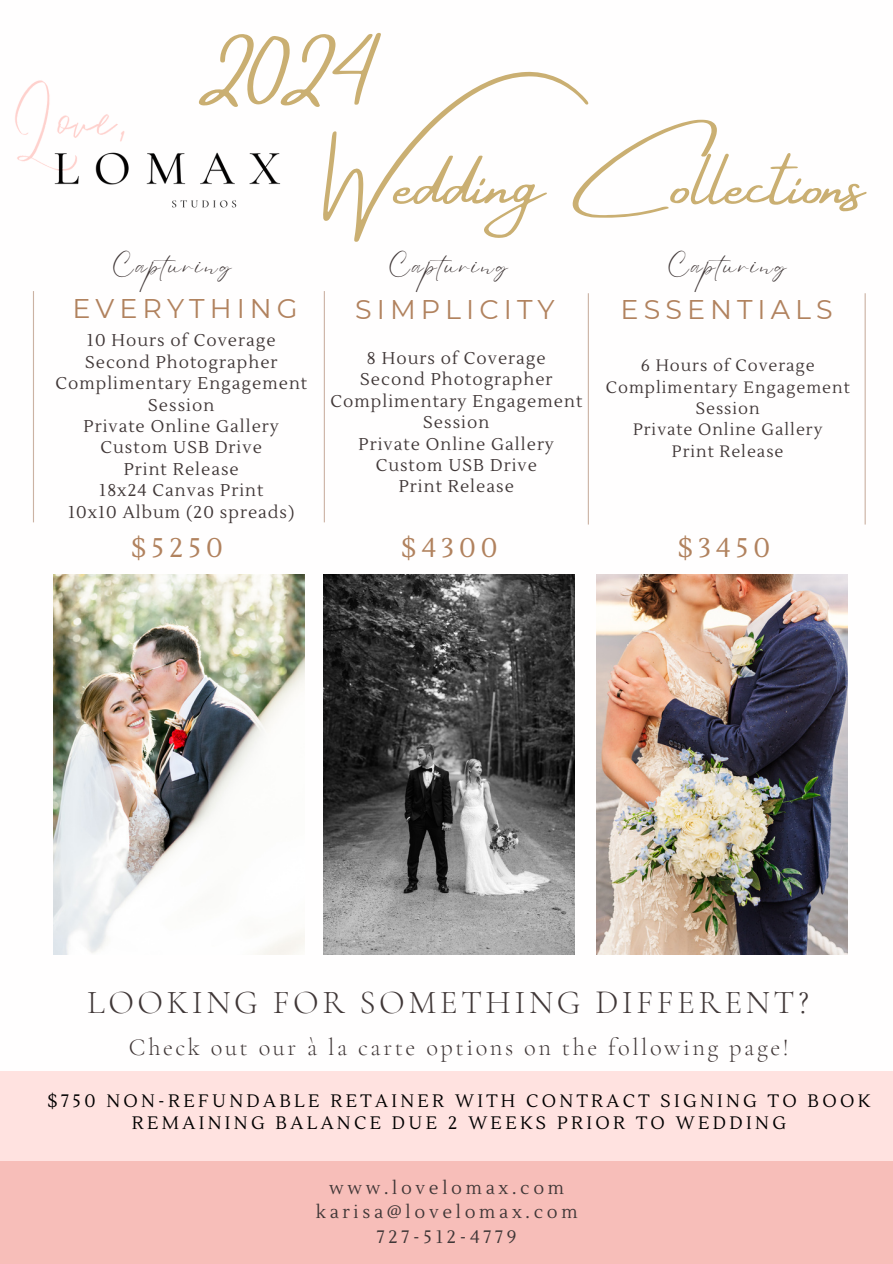
<style>
.page{position:relative;width:893px;height:1264px;background:#fff}
.page>*{position:absolute;margin:0;border:0;box-sizing:border-box;transform-origin:0 0}
.t1{font:72.45px "Amsterdam Four";color:#caaf72}
.t2{font:64.95px "Amsterdam Four";color:#caaf72}
.t3{font:300 33.45px "Cormorant Garamond";letter-spacing:.105em;color:#403737}
.t4{font:27px "Montserrat";letter-spacing:.185em;color:#b1825e}
.t5{font:27px "Lustria";letter-spacing:.185em;color:#b1825e}
.t6{font:300 24.45px "Cormorant Garamond";letter-spacing:.105em;color:#403737}
.t7{font:22.95px "Eyesome Script";letter-spacing:.105em;color:#403737}
.t8{font:18px "Lustria";letter-spacing:.185em;color:#000}
.t9{font:18px "Lustria";letter-spacing:.205em;color:#403737}
.t10{font:16.95px/21.3px "Lustria";letter-spacing:.06em;color:#403737;text-align:center}
.t11{font:16.5px/21.3px "Lustria";letter-spacing:.06em;color:#403737;text-align:center}
</style>
<div class="page">
<img style="left:53px;top:574px;width:251px;height:380px">
<img style="left:324px;top:574px;width:250px;height:380px">
<img style="left:596px;top:574px;width:251px;height:380px">
<div style="left:0;top:1160px;width:892px;height:103px;background:#f7beb9"></div>
<hr style="left:33px;top:291px;width:1px;height:231px;background:#cbb2a3">
<hr style="left:587px;top:293px;width:2px;height:231px;background:#cbb2a3">
<hr style="left:324px;top:291px;width:1px;height:231px;background:#cbb2a3">
<hr style="left:864px;top:293px;width:1px;height:231px;background:#cbb2a3">
<div style="left:0;top:1071px;width:892px;height:89px;background:#ffe2e0"></div>
<img style="left:15px;top:80px;width:266px;height:128px">
<p class="t2" style="left:197px;top:46px;width:168px">2024</p>
<h6 class="t1" style="left:327px;top:144px;width:539px">Wedding Collections</h6>
<p class="t7" style="left:112px;top:251px;width:121px">Capturing</p>
<p class="t7" style="left:388px;top:251px;width:121px">Capturing</p>
<p class="t7" style="left:667px;top:251px;width:121px">Capturing</p>
<p class="t4" style="left:72px;top:292px;width:227px">EVERYTHING</p>
<p class="t4" style="left:355px;top:293px;width:201px">SIMPLICITY</p>
<h4 class="t10" style="left:87px;top:330px;width:190px">10 Hours of Coverage</h4>
<h4 class="t10" style="left:85px;top:352px;width:194px">Second Photographer</h4>
<h3 class="t10" style="left:55px;top:373px;width:253px">Complimentary Engagement<br>Session</h3>
<h5 class="t10" style="left:83px;top:416px;width:197px">Private Online Gallery</h5>
<p class="t10" style="left:101px;top:437px;width:163px">Custom USB Drive</p>
<p class="t10" style="left:124px;top:459px;width:117px">Print Release</p>
<p class="t10" style="left:99px;top:480px;width:165px">18x24 Canvas Print</p>
<p class="t10" style="left:68px;top:501px;width:228px">10x10 Album (20 spreads)</p>
<p class="t10" style="left:367px;top:348px;width:180px">8 Hours of Coverage</p>
<p class="t10" style="left:360px;top:369px;width:194px">Second Photographer</p>
<p class="t10" style="left:330px;top:391px;width:253px">Complimentary Engagement<br>Session</p>
<p class="t10" style="left:358px;top:433px;width:197px">Private Online Gallery</p>
<p class="t10" style="left:375px;top:455px;width:163px">Custom USB Drive</p>
<p class="t10" style="left:398px;top:476px;width:117px">Print Release</p>
<h4 class="t4" style="left:620px;top:293px;width:214px">ESSENTIALS</h4>
<p class="t11" style="left:640px;top:355px;width:175px">6 Hours of Coverage</p>
<p class="t11" style="left:605px;top:377px;width:245px">Complimentary Engagement<br>Session</p>
<p class="t11" style="left:633px;top:419px;width:191px">Private Online Gallery</p>
<p class="t11" style="left:672px;top:441px;width:113px">Print Release</p>
<h4 class="t5" style="left:131px;top:531px;width:93px">$5250</h4>
<p class="t5" style="left:401px;top:531px;width:98px">$4300</p>
<p class="t5" style="left:678px;top:531px;width:94px">$3450</p>
<h6 class="t3" style="left:87px;top:982px;width:723px">LOOKING FOR SOMETHING DIFFERENT?</h6>
<h4 class="t6" style="left:129px;top:1032px;width:661px">Check out our à la carte options on the following page!</h4>
<p class="t8" style="left:48px;top:1089px;width:824px">$750 NON-REFUNDABLE RETAINER WITH CONTRACT SIGNING TO BOOK</p>
<h4 class="t8" style="left:132px;top:1112px;width:655px">REMAINING BALANCE DUE 2 WEEKS PRIOR TO WEDDING</h4>
<h6 class="t9" style="left:329px;top:1176px;width:236px">www.lovelomax.com</h6>
<h2 class="t9" style="left:316px;top:1201px;width:263px">karisa@lovelomax.com</h2>
<h1 class="t9" style="left:377px;top:1225px;width:141px">727-512-4779</h1>
</div>
